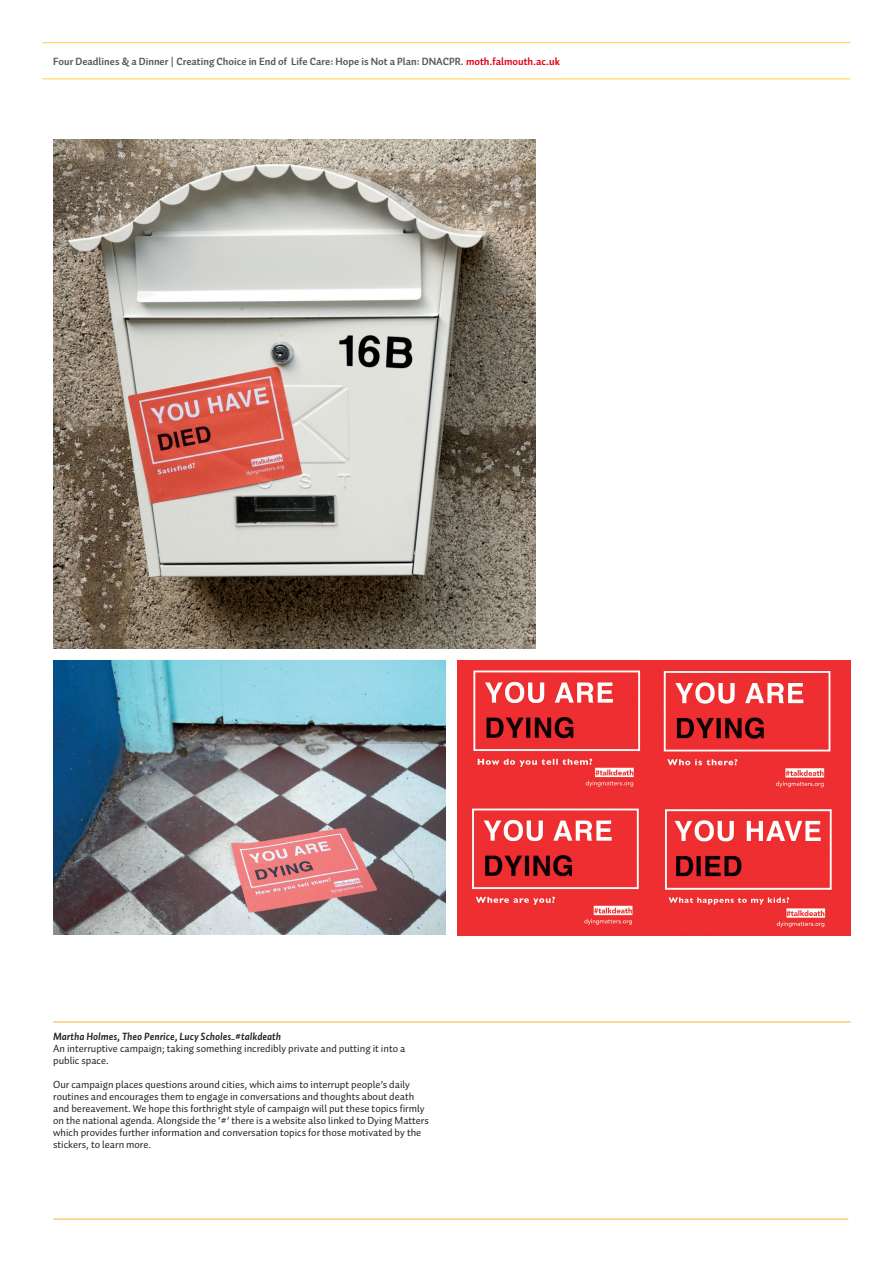
<style>
.page{position:relative;width:893px;height:1263px;background:#fff}
.page>*{position:absolute;margin:0;border:0;box-sizing:border-box;transform-origin:0 0}
.t1{font:10.5px/12px "Auto 1";color:#231f20}
.t2{font:700 10.5px "Auto 1";color:#57585a}
.t3{font:italic 700 10.5px "Auto 1";color:#231f20}
.s1{color:#e2001a}
</style>
<div class="page">
<hr style="left:43px;top:43px;width:807px;height:1px;background:#ffcf3e">
<hr style="left:43px;top:79px;width:807px;height:1px;background:#ffcf3e">
<img style="left:457px;top:660px;width:393px;height:275px">
<img style="left:53px;top:139px;width:483px;height:509px">
<img style="left:53px;top:661px;width:393px;height:274px">
<hr style="left:53px;top:1022px;width:797px;height:1px;background:#faaf3a">
<hr style="left:53px;top:1219px;width:795px;height:1px;background:#faaf3a">
<p class="t2" style="left:53px;top:54px;width:508px">Four Deadlines &amp; a Dinner | Creating Choice in End of Life Care: Hope is Not a Plan: DNACPR. <span class="s1">moth.falmouth.ac.uk</span></p>
<p class="t3" style="left:53px;top:1030px;width:229px">Martha Holmes, Theo Penrice, Lucy Scholes_#talkdeath</p>
<p class="t1" style="left:53px;top:1042px;width:354px">An interruptive campaign; taking something incredibly private and putting it into a</p>
<p class="t1" style="left:53px;top:1054px;width:57px">public space.</p>
<p class="t1" style="left:53px;top:1078px;width:358px">Our campaign places questions around cities, which aims to interrupt people’s daily</p>
<p class="t1" style="left:53px;top:1090px;width:363px">routines and encourages them to engage in conversations and thoughts about death</p>
<p class="t1" style="left:53px;top:1102px;width:373px">and bereavement. We hope this forthright style of campaign will put these topics firmly</p>
<p class="t1" style="left:53px;top:1114px;width:377px">on the national agenda. Alongside the ‘#’ there is a website also linked to Dying Matters which provides further information and conversation topics for those motivated by the stickers, to learn more.</p>
</div>
